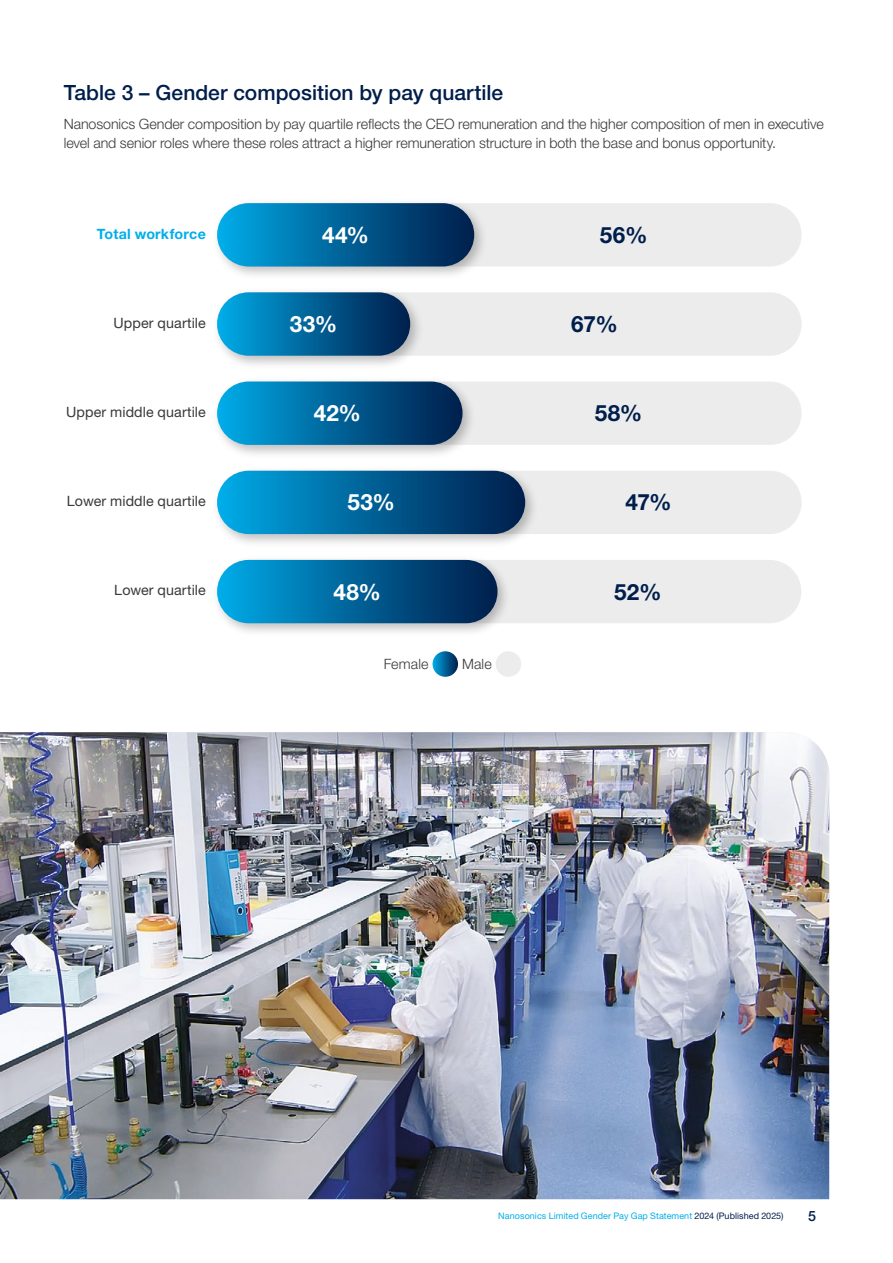
<style>
.page{position:relative;width:893px;height:1263px;background:#fff}
.page>*{position:absolute;margin:0;border:0;box-sizing:border-box;transform-origin:0 0}
.t1{font:700 22.5px "Helvetica Neue LT Pro";letter-spacing:.02em;color:#fff}
.t2{font:700 22.5px "Helvetica Neue LT Pro";letter-spacing:.005em;color:#001e4b}
.t3{font:500 21px "Helvetica Neue LT Pro";color:#001e4b}
.t4{font:300 14.25px/18.8px "Helvetica Neue LT Pro";letter-spacing:-.005em;color:#3a3a39}
.t5{font:14.25px "Helvetica Neue LT Pro";letter-spacing:.005em;color:#3a3a39}
.t6{font:700 14.25px "Helvetica Neue LT Pro";letter-spacing:.015em;color:#00aeea}
.t7{font:500 14.25px "Helvetica Neue LT Pro";color:#001e4b}
.t8{font:9px "Helvetica Neue LT Pro";letter-spacing:.005em;color:#00aeea}
.s1{color:#001e4b}
</style>
<div class="page">
<svg style="left:433px;top:651px;width:25px;height:26px"></svg>
<div style="left:496px;top:651px;width:25px;height:26px;background:#ececec;border-radius:50%"></div>
<div style="left:217px;top:203px;width:585px;height:63px;background:#ececec;border-radius:32px"></div>
<div style="left:217px;top:292px;width:585px;height:64px;background:#ececec;border-radius:32px"></div>
<div style="left:217px;top:381px;width:585px;height:64px;background:#ececec;border-radius:32px"></div>
<div style="left:217px;top:471px;width:585px;height:63px;background:#ececec;border-radius:32px"></div>
<div style="left:217px;top:560px;width:584px;height:63px;background:#ececec;border-radius:32px"></div>
<img style="left:217px;top:203px;width:266px;height:72px">
<div style="left:217px;top:203px;width:257px;height:63px;background:linear-gradient(to right,#01abe7,#001b49);border-radius:32px"></div>
<img style="left:217px;top:293px;width:202px;height:72px">
<div style="left:217px;top:292px;width:193px;height:64px;background:linear-gradient(to right,#03abe7,#001c4a);border-radius:32px"></div>
<svg style="left:217px;top:381px;width:246px;height:64px;background:#0f6b9c"></svg>
<img style="left:217px;top:470px;width:317px;height:73px">
<div style="left:217px;top:471px;width:308px;height:63px;background:linear-gradient(to right,#01aae7,#001c49);border-radius:32px"></div>
<img style="left:217px;top:559px;width:289px;height:73px">
<div style="left:217px;top:560px;width:280px;height:63px;background:linear-gradient(to right,#01abe7,#001c49);border-radius:32px"></div>
<img style="left:0;top:732px;width:829px;height:467px">
<h2 class="t3" style="left:64px;top:80px;width:441px">Table 3 – Gender composition by pay quartile</h2>
<p class="t4" style="left:64px;top:115px;width:761px">Nanosonics Gender composition by pay quartile reflects the CEO remuneration and the higher composition of men in executive level and senior roles where these roles attract a higher remuneration structure in both the base and bonus opportunity.</p>
<p class="t6" style="left:97px;top:225px;width:111px">Total workforce</p>
<h1 class="t1" style="left:322px;top:221px;width:48px">44%</h1>
<h1 class="t2" style="left:600px;top:221px;width:49px">56%</h1>
<p class="t5" style="left:114px;top:314px;width:94px">Upper quartile</p>
<h1 class="t1" style="left:290px;top:310px;width:49px">33%</h1>
<h1 class="t2" style="left:571px;top:310px;width:48px">67%</h1>
<p class="t5" style="left:66px;top:403px;width:141px">Upper middle quartile</p>
<h1 class="t1" style="left:314px;top:399px;width:49px">42%</h1>
<h1 class="t2" style="left:595px;top:399px;width:49px">58%</h1>
<p class="t5" style="left:67px;top:492px;width:140px">Lower middle quartile</p>
<h1 class="t1" style="left:347px;top:488px;width:49px">53%</h1>
<h1 class="t2" style="left:625px;top:488px;width:48px">47%</h1>
<p class="t5" style="left:114px;top:581px;width:93px">Lower quartile</p>
<h1 class="t1" style="left:334px;top:578px;width:49px">48%</h1>
<h1 class="t2" style="left:614px;top:578px;width:49px">52%</h1>
<p class="t4" style="left:384px;top:654px;width:46px">Female</p>
<p class="t4" style="left:462px;top:654px;width:31px">Male</p>
<p class="t8" style="left:498px;top:1211px;width:287px">Nanosonics Limited Gender Pay Gap Statement <span class="s1">2024 (Published 2025)</span></p>
<p class="t7" style="left:808px;top:1208px;width:9px">5</p>
</div>
